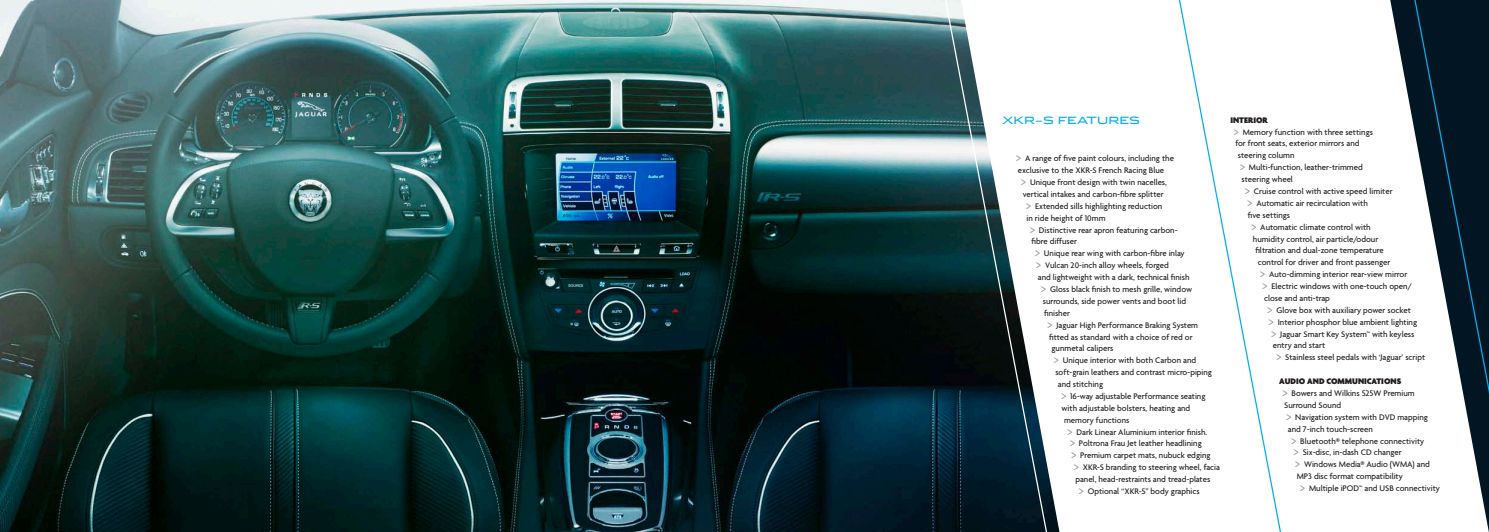
<style>
.page{position:relative;width:1489px;height:532px;background:#fff}
.page>*{position:absolute;margin:0;border:0;box-sizing:border-box;transform-origin:0 0}
.t1{font:10px "Stainless Ext";color:#00aeef}
.t2{font:500 8.75px/11.9px "Agenda";color:#231f20}
.t3{font:900 8.75px "Agenda";color:#231f20}
.s1{font-family:"Stainless Ext";font-weight:400;color:#939598}
</style>
<div class="page">
<img style="left:0;top:0;width:943px;height:531px">
<svg style="left:1390px;top:0;width:17px;height:90px"></svg>
<svg style="left:1178px;top:0;width:103px;height:531px"></svg>
<svg style="left:1407px;top:0;width:81px;height:527px"></svg>
<svg style="left:943px;top:0;width:111px;height:531px"></svg>
<p class="t1" style="left:1002px;top:114px;width:139px">XKR-S FEATURES</p>
<p class="t2" style="left:1015px;top:152px;width:160px"><span class="s1">&gt;</span> A range of five paint colours, including the exclusive to the XKR-S French Racing Blue</p>
<p class="t2" style="left:1020px;top:176px;width:148px"><span class="s1">&gt;</span> Unique front design with twin nacelles, vertical intakes and carbon-fibre splitter</p>
<p class="t2" style="left:1025px;top:200px;width:139px"><span class="s1">&gt;</span> Extended sills highlighting reduction in ride height of 10mm</p>
<p class="t2" style="left:1028px;top:223px;width:150px"><span class="s1">&gt;</span> Distinctive rear apron featuring carbon&shy;fibre diffuser</p>
<p class="t2" style="left:1034px;top:247px;width:152px"><span class="s1">&gt;</span> Unique rear wing with carbon-fibre inlay</p>
<p class="t2" style="left:1035px;top:259px;width:156px"><span class="s1">&gt;</span> Vulcan 20-inch alloy wheels, forged<br>and lightweight with a dark, technical finish</p>
<p class="t2" style="left:1040px;top:283px;width:153px"><span class="s1">&gt;</span> Gloss black finish to mesh grille, window surrounds, side power vents and boot lid finisher</p>
<p class="t2" style="left:1046px;top:318px;width:153px"><span class="s1">&gt;</span> Jaguar High Performance Braking System fitted as standard with a choice of red or gunmetal calipers</p>
<p class="t2" style="left:1052px;top:354px;width:161px"><span class="s1">&gt;</span> Unique interior with both Carbon and soft-grain leathers and contrast micro-piping and stitching</p>
<p class="t2" style="left:1060px;top:390px;width:147px"><span class="s1">&gt;</span> 16-way adjustable Performance seating with adjustable bolsters, heating and memory functions</p>
<p class="t2" style="left:1066px;top:425px;width:142px"><span class="s1">&gt;</span> Dark Linear Aluminium interior finish.</p>
<p class="t2" style="left:1069px;top:437px;width:134px"><span class="s1">&gt;</span> Poltrona Frau Jet leather headlining</p>
<p class="t2" style="left:1070px;top:449px;width:142px"><span class="s1">&gt;</span> Premium carpet mats, nubuck edging</p>
<p class="t2" style="left:1072px;top:461px;width:149px"><span class="s1">&gt;</span> XKR-S branding to steering wheel, facia panel, head-restraints and tread-plates</p>
<p class="t2" style="left:1077px;top:485px;width:123px"><span class="s1">&gt;</span> Optional “XKR-S” body graphics</p>
<p class="t3" style="left:1230px;top:114px;width:39px">INTERIOR</p>
<p class="t2" style="left:1232px;top:125px;width:141px"><span class="s1">&gt;</span> Memory function with three settings for front seats, exterior mirrors and steering column</p>
<p class="t2" style="left:1238px;top:161px;width:125px"><span class="s1">&gt;</span> Multi-function, leather-trimmed steering wheel</p>
<p class="t2" style="left:1243px;top:185px;width:150px"><span class="s1">&gt;</span> Cruise control with active speed limiter</p>
<p class="t2" style="left:1246px;top:197px;width:123px"><span class="s1">&gt;</span> Automatic air recirculation with five settings</p>
<p class="t2" style="left:1250px;top:220px;width:122px"><span class="s1">&gt;</span> Automatic climate control with</p>
<p class="t2" style="left:1252px;top:232px;width:127px">humidity control, air particle/odour</p>
<p class="t2" style="left:1255px;top:244px;width:130px">filtration and dual-zone temperature</p>
<p class="t2" style="left:1257px;top:256px;width:134px">control for driver and front passenger</p>
<p class="t2" style="left:1258px;top:268px;width:150px"><span class="s1">&gt;</span> Auto-dimming interior rear-view mirror</p>
<p class="t2" style="left:1261px;top:280px;width:152px"><span class="s1">&gt;</span> Electric windows with one-touch open/ close and anti-trap</p>
<p class="t2" style="left:1266px;top:304px;width:146px"><span class="s1">&gt;</span> Glove box with auxiliary power socket</p>
<p class="t2" style="left:1267px;top:315px;width:151px"><span class="s1">&gt;</span> Interior phosphor blue ambient lighting</p>
<p class="t2" style="left:1270px;top:327px;width:145px"><span class="s1">&gt;</span> Jaguar Smart Key System™ with keyless entry and start</p>
<p class="t2" style="left:1275px;top:351px;width:151px"><span class="s1">&gt;</span> Stainless steel pedals with ‘Jaguar’ script</p>
<p class="t3" style="left:1278px;top:376px;width:124px">AUDIO AND COMMUNICATIONS</p>
<p class="t2" style="left:1281px;top:387px;width:134px"><span class="s1">&gt;</span> Bowers and Wilkins 525W Premium<br>Surround Sound</p>
<p class="t2" style="left:1285px;top:410px;width:144px"><span class="s1">&gt;</span> Navigation system with DVD mapping and 7-inch touch-screen</p>
<p class="t2" style="left:1290px;top:434px;width:135px"><span class="s1">&gt;</span> Bluetooth® telephone connectivity</p>
<p class="t2" style="left:1292px;top:446px;width:110px"><span class="s1">&gt;</span> Six-disc, in-dash CD changer</p>
<p class="t2" style="left:1294px;top:458px;width:137px"><span class="s1">&gt;</span> Windows Media® Audio (WMA) and<br>MP3 disc format compatibility</p>
<p class="t2" style="left:1298px;top:482px;width:142px"><span class="s1">&gt;</span> Multiple iPOD™ and USB connectivity</p>
</div>
